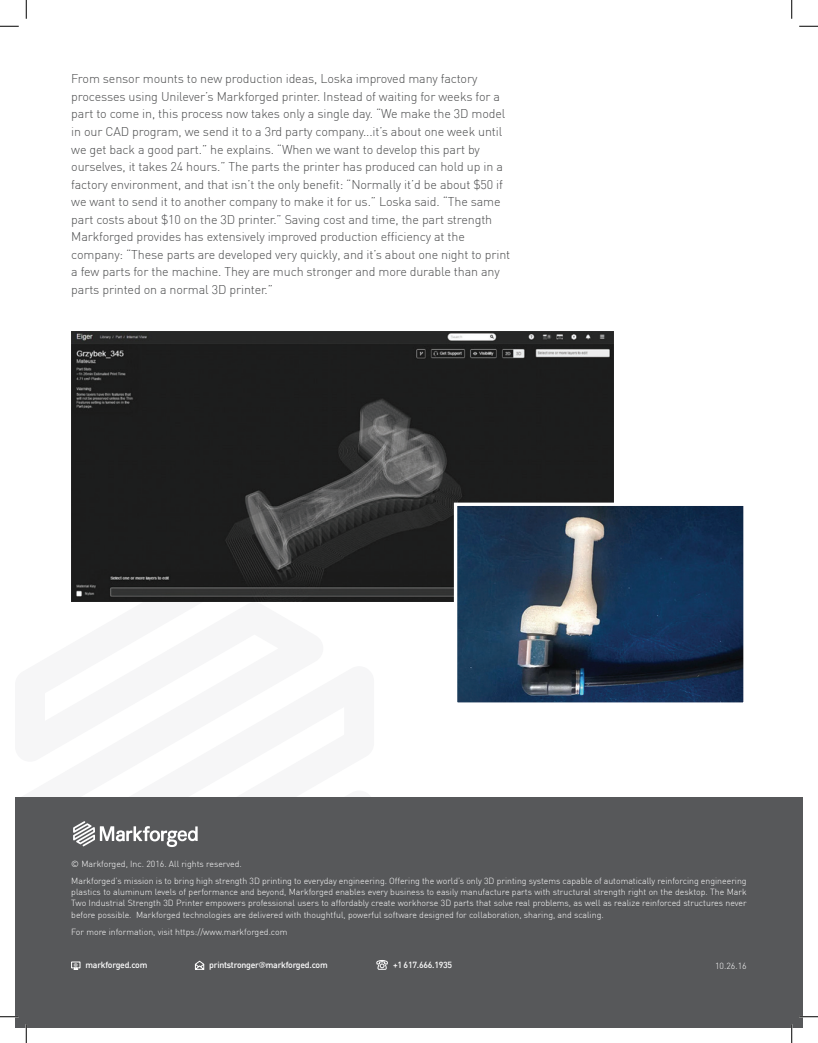
<style>
.page{position:relative;width:818px;height:1043px;background:#fff}
.page>*{position:absolute;margin:0;border:0;box-sizing:border-box;transform-origin:0 0}
.t1{font:300 12.5px/17.5px "DIN";letter-spacing:-.01em;color:#4b4c4d}
.t2{font:300 8.75px/11.2px "DIN";color:#fff}
.t3{font:500 8.75px "DIN";letter-spacing:-.03em;color:#fff}
.s1{font-family:"Interstate";font-weight:400}
</style>
<div class="page">
<div style="left:15px;top:797px;width:787px;height:231px;background:#57585a"></div>
<svg style="left:71px;top:961px;width:10px;height:8px"></svg>
<svg style="left:194px;top:960px;width:10px;height:10px"></svg>
<svg style="left:376px;top:960px;width:12px;height:10px"></svg>
<svg style="left:73px;top:821px;width:125px;height:26px"></svg>
<img style="left:71px;top:331px;width:543px;height:270px">
<img style="left:458px;top:506px;width:284px;height:195px">
<div style="left:454px;top:502px;width:292px;height:203px;border:3px solid #fff"></div>
<svg style="left:0;top:25px;width:19px;height:2px"></svg>
<svg style="left:799px;top:25px;width:19px;height:2px"></svg>
<svg style="left:0;top:1016px;width:18px;height:1px"></svg>
<svg style="left:800px;top:1015px;width:18px;height:2px"></svg>
<svg style="left:25px;top:0;width:2px;height:19px"></svg>
<svg style="left:25px;top:1024px;width:2px;height:18px"></svg>
<svg style="left:791px;top:0;width:1px;height:19px"></svg>
<svg style="left:791px;top:1025px;width:1px;height:17px"></svg>
<p class="t1" style="left:71px;top:70px;width:440px">From sensor mounts to new production ideas, Loska improved many factory processes using Unilever’s Markforged printer. Instead of waiting for weeks for a part to come in, this process now takes only a single day. “We make the 3D model in our CAD program, we send it to a 3rd party company...it’s about one week until we get back a good part.” he explains. “When we want to develop this part by ourselves, it takes 24 hours.” The parts the printer has produced can hold up in a factory environment, and that isn’t the only benefit: “Normally it’d be about $50 if we want to send it to another company to make it for us.” Loska said. “The same part costs about $10 on the 3D printer.” Saving cost and time, the part strength Markforged provides has extensively improved production efficiency at the company: “These parts are developed very quickly, and it’s about one night to print a few parts for the machine. They are much stronger and more durable than any parts printed on a normal 3D printer.”</p>
<p class="t2" style="left:71px;top:855px;width:677px;line-height:16.9px">© Markforged, Inc. 2016. All rights reserved.<br>Markforged’s mission is to bring high strength 3D printing to everyday engineering. Offering the world’s only 3D printing systems capable of automatically reinforcing engineering</p>
<p class="t2" style="left:71px;top:886px;width:677px;text-align:justify">plastics to aluminum levels of performance and beyond, Markforged enables every business to easily manufacture parts with structural strength right on the desktop. The Mark Two Industrial Strength 3D Printer empowers professional users to affordably create workhorse 3D parts that solve real problems, as well as realize reinforced structures never before possible. Markforged technologies are delivered with thoughtful, powerful software designed for collaboration, sharing, and scaling.</p>
<p class="t2" style="left:71px;top:925px;width:218px">For more information, visit https://www.markforged.com</p>
<p class="t3" style="left:86px;top:959px;width:63px">markforged.com</p>
<p class="t3" style="left:209px;top:959px;width:120px">printstronger<span class="s1">@</span>markforged.com</p>
<p class="t3" style="left:393px;top:959px;width:61px">+1 617.666.1935</p>
<p class="t2" style="left:715px;top:959px;width:33px">10.26.16</p>
</div>
